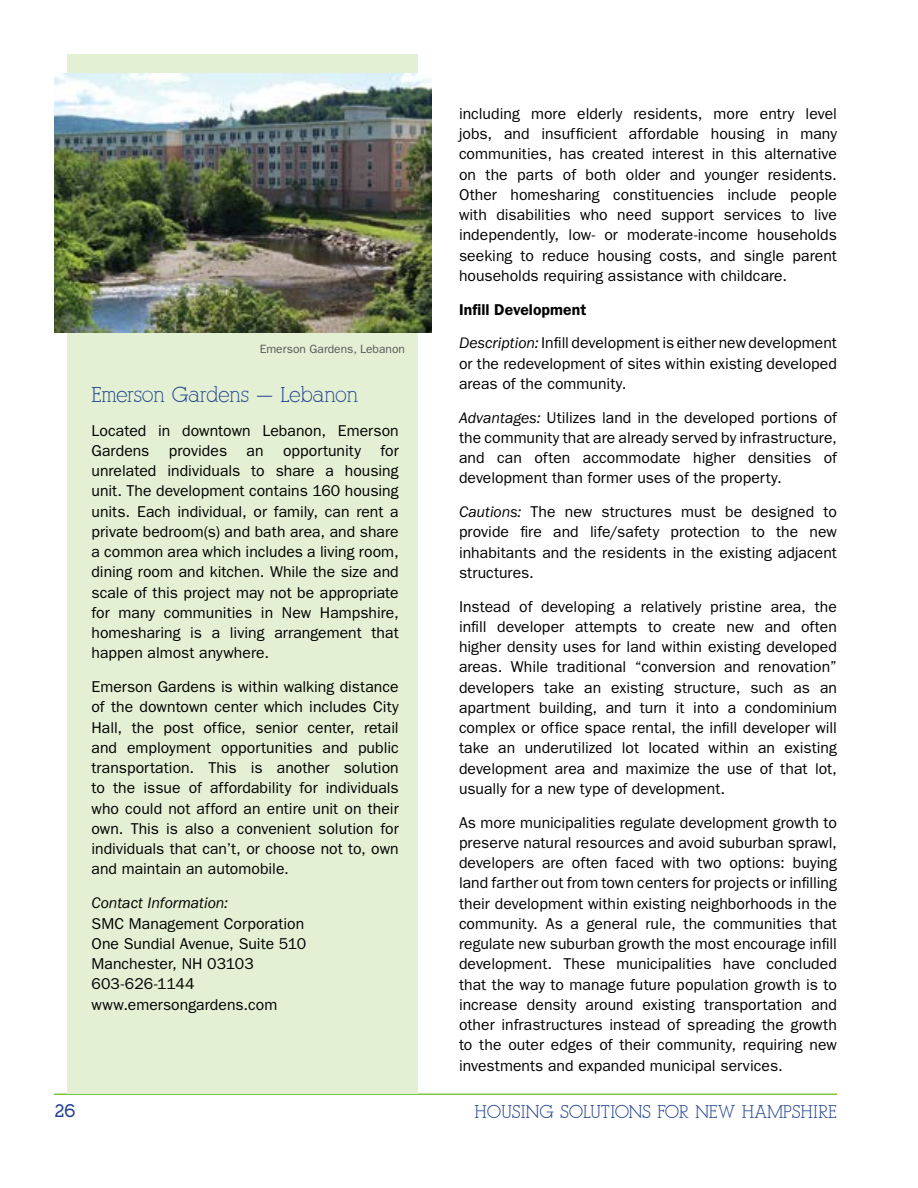
<style>
.page{position:relative;width:918px;height:1188px;background:#fff}
.page>*{position:absolute;margin:0;border:0;box-sizing:border-box;transform-origin:0 0}
.t1{font:21px "Alexandria FLF";letter-spacing:-.025em;color:#22438f}
.t2{font:18px "Alexandria FLF";color:#22438f}
.t3{font:700 18px "Alexandria FLF";color:#22438f}
.t4{font:15.75px/20.2px "ITC Franklin Gothic Std";color:#000;text-align:justify}
.t5{font:italic 15.75px "ITC Franklin Gothic Std";letter-spacing:-.005em;color:#000}
.t6{font:12px "ITC Franklin Gothic Std";color:#58595b}
.s1{font-weight:600}
.s2{font-style:italic}
</style>
<div class="page">
<hr style="left:54px;top:1094px;width:783px;height:1px;background:#80c342">
<div style="left:68px;top:54px;width:350px;height:1040px;background:#e3f0d4"></div>
<img style="left:54px;top:74px;width:378px;height:259px">
<p class="t6" style="left:260px;top:342px;width:147px">Emerson Gardens, Lebanon</p>
<h1 class="t1" style="left:92px;top:383px;width:268px">Emerson Gardens — Lebanon</h1>
<p class="t4" style="left:92px;top:420px;width:309px">Located in downtown Lebanon, Emerson Gardens provides an opportunity for unrelated individuals to share a housing unit. The development contains 160 housing units. Each individual, or family, can rent a private bedroom(s) and bath area, and share a common area which includes a living room, dining room and kitchen. While the size and scale of this project may not be appropriate for many communities in New Hampshire, homesharing is a living arrangement that happen almost anywhere.</p>
<p class="t4" style="left:92px;top:677px;width:309px">Emerson Gardens is within walking distance of the downtown center which includes City Hall, the post office, senior center, retail and employment opportunities and public transportation. This is another solution to the issue of affordability for individuals who could not afford an entire unit on their own. This is also a convenient solution for individuals that can’t, or choose not to, own and maintain an automobile.</p>
<p class="t5" style="left:92px;top:894px;width:138px">Contact Information:</p>
<p class="t4" style="left:92px;top:913px;width:216px;text-align:left">SMC Management Corporation<br>One Sundial Avenue, Suite 510<br>Manchester, NH 03103<br>603-626-1144 www.emersongardens.com</p>
<p class="t4" style="left:459px;top:103px;width:380px">including more elderly residents, more entry level jobs, and insufficient affordable housing in many communities, has created interest in this alternative on the parts of both older and younger residents.<br>Other homesharing constituencies include people with disabilities who need support services to live independently, low- or moderate-income households seeking to reduce housing costs, and single parent households requiring assistance with childcare.</p>
<p class="t4" style="left:459px;top:292px;width:379px;line-height:33.8px"><span class="s1">Infill Development<br></span><span class="s2">Description:</span> Infill development is either new development</p>
<p class="t4" style="left:459px;top:353px;width:380px">or the redevelopment of sites within existing developed areas of the community.</p>
<p class="t4" style="left:459px;top:407px;width:380px"><span class="s2">Advantages:</span> Utilizes land in the developed portions of the community that are already served by infrastructure, and can often accommodate higher densities of development than former uses of the property.</p>
<p class="t4" style="left:459px;top:502px;width:380px"><span class="s2">Cautions:</span> The new structures must be designed to provide fire and life/safety protection to the new inhabitants and the residents in the existing adjacent structures.</p>
<p class="t4" style="left:459px;top:596px;width:380px">Instead of developing a relatively pristine area, the infill developer attempts to create new and often higher density uses for land within existing developed areas. While traditional “conversion and renovation” developers take an existing structure, such as an apartment building, and turn it into a condominium complex or office space rental, the infill developer will take an underutilized lot located within an existing development area and maximize the use of that lot, usually for a new type of development.</p>
<p class="t4" style="left:459px;top:812px;width:380px">As more municipalities regulate development growth to preserve natural resources and avoid suburban sprawl, developers are often faced with two options: buying land farther out from town centers for projects or infilling their development within existing neighborhoods in the community. As a general rule, the communities that regulate new suburban growth the most encourage infill development. These municipalities have concluded that the way to manage future population growth is to increase density around existing transportation and other infrastructures instead of spreading the growth to the outer edges of their community, requiring new investments and expanded municipal services.</p>
<p class="t3" style="left:54px;top:1102px;width:23px">26</p>
<p class="t2" style="left:475px;top:1102px;width:364px">HOUSING SOLUTIONS FOR NEW HAMPSHIRE</p>
</div>
